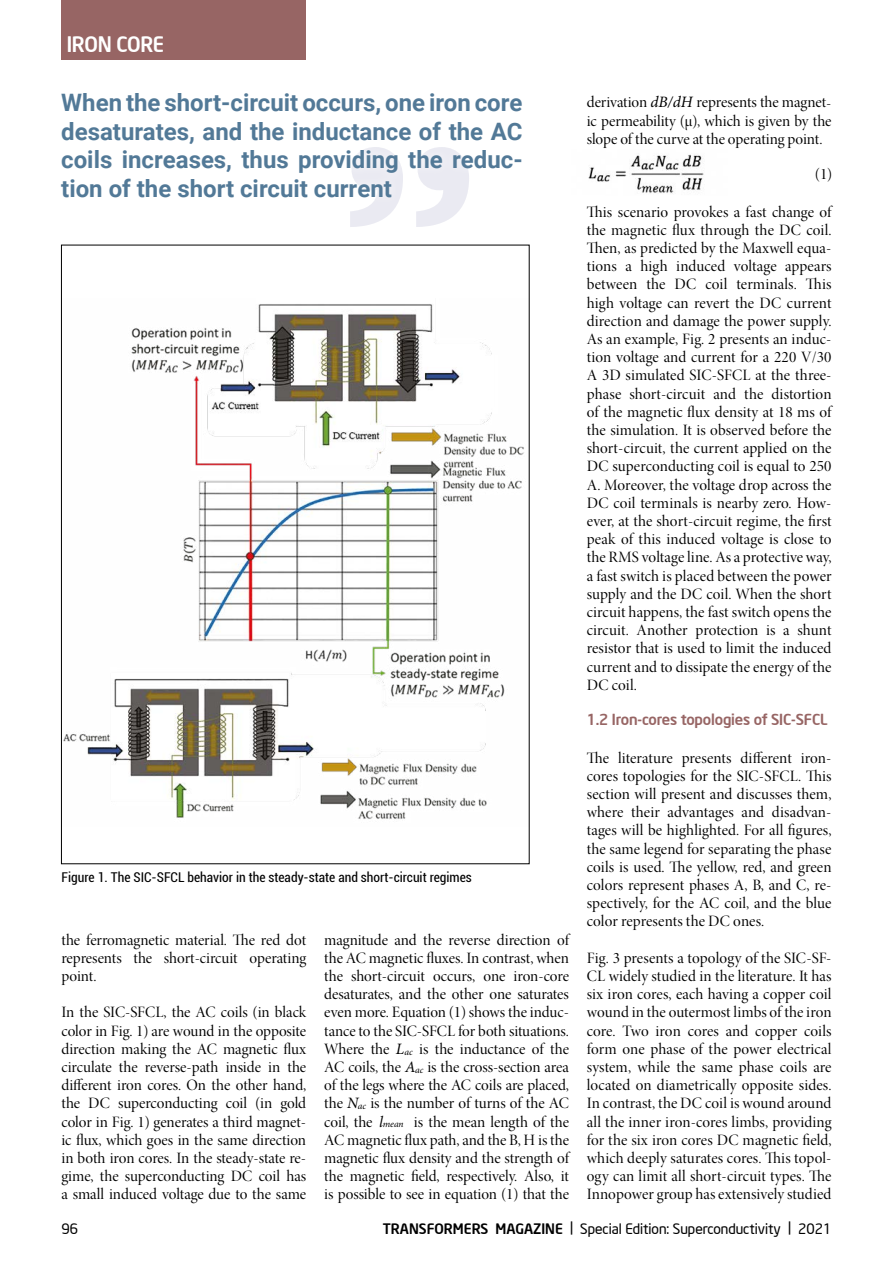
<style>
.page{position:relative;width:893px;height:1263px;background:#fff}
.page>*{position:absolute;margin:0;border:0;box-sizing:border-box;transform-origin:0 0}
.t1{font:700 24px/28.8px "Roboto";color:#527997;text-align:justify}
.t2{font:500 21px "Neo Sans Intel";letter-spacing:-.02em;color:#fff}
.t3{font:15.9px/18.1px "Minion Pro Disp";color:#000;text-align:justify}
.t4{font:500 15px "Neo Sans Intel";letter-spacing:-.01em;color:#976564}
.t5{font:14.25px "Neo Sans Intel";color:#000}
.t6{font:condensed 13.5px "Roboto";color:#000}
.s1{font-family:"Minion Pro";font-style:italic}
.s2{font-family:"Minion Pro";font-style:italic;font-size:9.6px}
.s3{font-weight:500}
</style>
<div class="page">
<img style="left:63px;top:304px;width:461px;height:515px">
<svg style="left:350px;top:206px;width:112px;height:21px"></svg>
<img style="left:588px;top:154px;width:116px;height:40px">
<div style="left:62px;top:0;width:244px;height:60px;background:#976564"></div>
<h2 class="t2" style="left:67px;top:31px;width:99px">IRON CORE</h2>
<h1 class="t1" style="left:61px;top:87px;width:463px">When the short-circuit occurs, one iron core desaturates, and the inductance of the AC coils increases, thus providing the reduc&shy;tion of the short circuit current</h1>
<p class="t6" style="left:62px;top:868px;width:412px">Figure 1. The SIC-SFCL behavior in the steady-state and short-circuit regimes</p>
<p class="t3" style="left:61px;top:931px;width:246px">the ferromagnetic material. The red dot represents the short-circuit operating point.</p>
<p class="t3" style="left:61px;top:1003px;width:246px">In the SIC-SFCL, the AC coils (in black color in Fig. 1) are wound in the opposite direction making the AC magnetic flux circulate the reverse-path inside in the different iron cores. On the other hand, the DC superconducting coil (in gold color in Fig. 1) generates a third magnet&shy;ic flux, which goes in the same direction in both iron cores. In the steady-state re&shy;gime, the superconducting DC coil has a small induced voltage due to the same</p>
<p class="t3" style="left:324px;top:931px;width:246px">magnitude and the reverse direction of the AC magnetic fluxes. In contrast, when the short-circuit occurs, one iron-core desaturates, and the other one saturates even more. Equation (1) shows the induc&shy;tance to the SIC-SFCL for both situations.<br>Where the <span class="s1">L</span><span class="s2">ac</span> is the inductance of the AC coils, the <span class="s1">A</span><span class="s2">ac</span> is the cross-section area of the legs where the AC coils are placed, the <span class="s1">N</span><span class="s2">ac</span> is the number of turns of the AC coil, the <span class="s1">l</span><span class="s2">mean</span> is the mean length of the AC magnetic flux path, and the B, H is the magnetic flux density and the strength of the magnetic field, respectively. Also, it is possible to see in equation (1) that the</p>
<p class="t3" style="left:587px;top:94px;width:246px">derivation <span class="s1">dB/dH</span> represents the magnet&shy;ic permeability (μ), which is given by the slope of the curve at the operating point.</p>
<p class="t3" style="left:815px;top:165px;width:18px">(1)</p>
<p class="t3" style="left:587px;top:203px;width:246px">This scenario provokes a fast change of the magnetic flux through the DC coil.<br>Then, as predicted by the Maxwell equa&shy;tions a high induced voltage appears between the DC coil terminals. This high voltage can revert the DC current direction and damage the power supply.<br>As an example, Fig. 2 presents an induc&shy;tion voltage and current for a 220 V/30<br>A 3D simulated SIC-SFCL at the three&shy;phase short-circuit and the distortion of the magnetic flux density at 18 ms of the simulation. It is observed before the short-circuit, the current applied on the DC superconducting coil is equal to 250<br>A. Moreover, the voltage drop across the DC coil terminals is nearby zero. How&shy;ever, at the short-circuit regime, the first peak of this induced voltage is close to the RMS voltage line. As a protective way, a fast switch is placed between the power supply and the DC coil. When the short circuit happens, the fast switch opens the circuit. Another protection is a shunt resistor that is used to limit the induced current and to dissipate the energy of the DC coil.</p>
<p class="t4" style="left:587px;top:710px;width:242px">1.2 Iron-cores topologies of SIC-SFCL</p>
<p class="t3" style="left:587px;top:749px;width:246px">The literature presents different iron&shy;cores topologies for the SIC-SFCL. This section will present and discusses them, where their advantages and disadvan&shy;tages will be highlighted. For all figures, the same legend for separating the phase coils is used. The yellow, red, and green colors represent phases A, B, and C, re&shy;spectively, for the AC coil, and the blue color represents the DC ones.</p>
<p class="t3" style="left:587px;top:949px;width:246px">Fig. 3 presents a topology of the SIC-SF-CL widely studied in the literature. It has six iron cores, each having a copper coil wound in the outermost limbs of the iron core. Two iron cores and copper coils form one phase of the power electrical system, while the same phase coils are located on diametrically opposite sides.<br>In contrast, the DC coil is wound around all the inner iron-cores limbs, providing for the six iron cores DC magnetic field, which deeply saturates cores. This topol&shy;ogy can limit all short-circuit types. The Innopower group has extensively studied</p>
<p class="t5" style="left:61px;top:1220px;width:18px">96</p>
<p class="t5" style="left:383px;top:1220px;width:450px"><span class="s3">TRANSFORMERS MAGAZINE</span> | Special Edition: Superconductivity | 2021</p>
</div>
